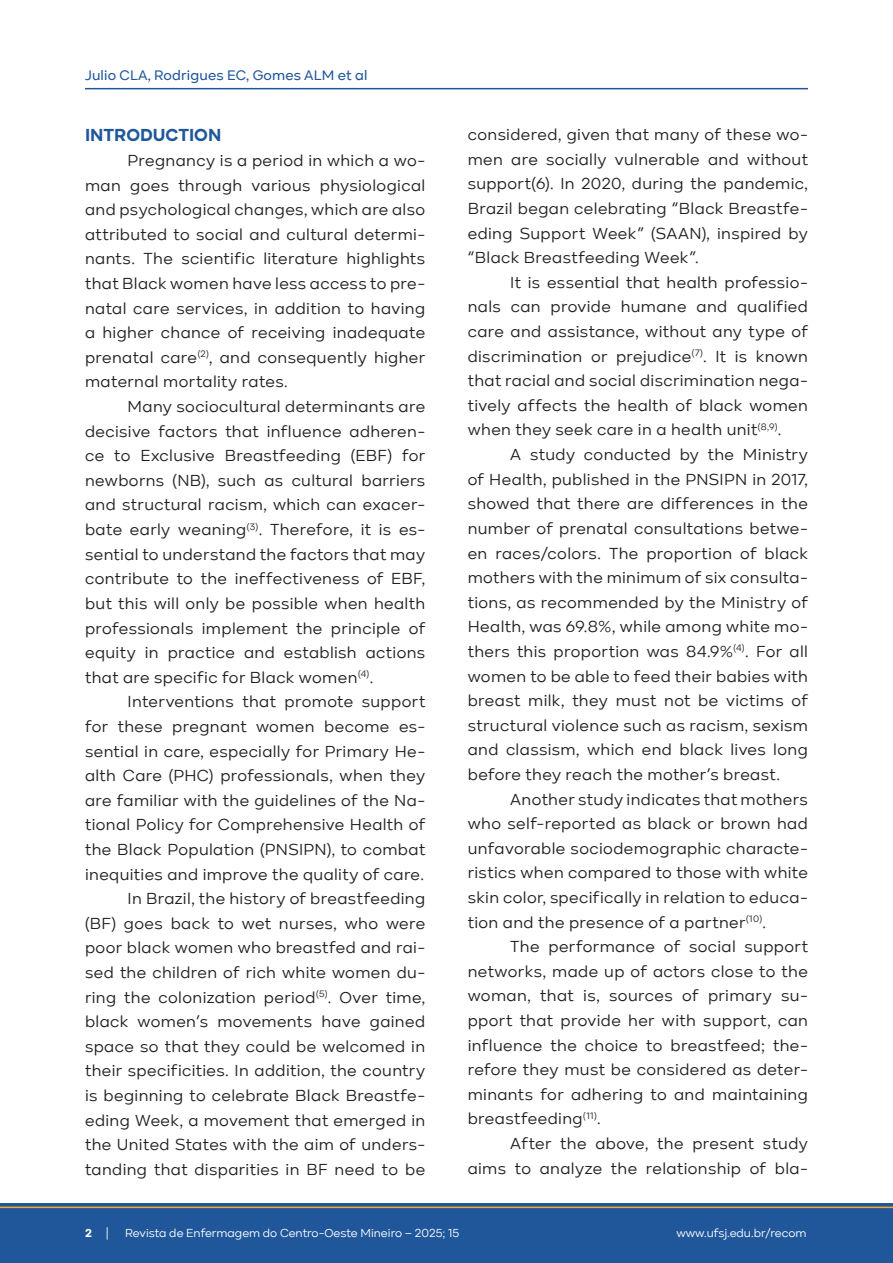
<style>
.page{position:relative;width:893px;height:1263px;background:#fff}
.page>*{position:absolute;margin:0;border:0;box-sizing:border-box;transform-origin:0 0}
.Tit_artigo{font:700 18px "Kinetika";color:#20579b}
.Texto_artigo{font:16.5px/24.6px "Kinetika";letter-spacing:.025em;color:#231f20;text-align:justify}
.t1{font:500 14.25px "Kinetika";letter-spacing:.01em;color:#20579b}
.t2{font:12px "Kinetika";color:#fff}
.t3{font:700 12px "Kinetika";color:#fff}
.s1{font-weight:400}
</style>
<div class="page">
<div style="left:0;top:1203px;width:893px;height:60px;background:#20579b"></div>
<hr style="left:0;top:1206px;width:893px;height:2px;background:#f9a42e">
<hr style="left:85px;top:88px;width:723px;height:1px;background:#20579b">
<p class="t1" style="left:85px;top:67px;width:284px">Julio CLA, Rodrigues EC, Gomes ALM et al</p>
<p class="Tit_artigo" style="left:85px;top:124px;width:138px">INTRODUCTION</p>
<p class="Texto_artigo" style="left:85px;top:148px;width:342px;text-indent:43px">Pregnancy is a period in which a wo&shy;man goes through various physiological and psychological changes, which are also attributed to social and cultural determi&shy;nants. The scientific literature highlights that Black women have less access to pre&shy;natal care services, in addition to having a higher chance of receiving inadequate prenatal care<sup>(2)</sup>, and consequently higher maternal mortality rates.</p>
<p class="Texto_artigo" style="left:85px;top:394px;width:342px;text-indent:43px">Many sociocultural determinants are decisive factors that influence adheren&shy;ce to Exclusive Breastfeeding (EBF) for newborns (NB), such as cultural barriers and structural racism, which can exacer&shy;bate early weaning<sup>(3)</sup>. Therefore, it is es&shy;sential to understand the factors that may contribute to the ineffectiveness of EBF, but this will only be possible when health professionals implement the principle of equity in practice and establish actions that are specific for Black women<sup>(4)</sup>.</p>
<p class="Texto_artigo" style="left:85px;top:689px;width:342px;text-indent:43px">Interventions that promote support for these pregnant women become es&shy;sential in care, especially for Primary He&shy;alth Care (PHC) professionals, when they are familiar with the guidelines of the Na&shy;tional Policy for Comprehensive Health of the Black Population (PNSIPN), to combat inequities and improve the quality of care.</p>
<p class="Texto_artigo" style="left:85px;top:886px;width:342px;text-indent:43px">In Brazil, the history of breastfeeding (BF) goes back to wet nurses, who were poor black women who breastfed and rai&shy;sed the children of rich white women du&shy;ring the colonization period<sup>(5)</sup>. Over time, black women’s movements have gained space so that they could be welcomed in their specificities. In addition, the country is beginning to celebrate Black Breastfe&shy;eding Week, a movement that emerged in the United States with the aim of unders&shy;tanding that disparities in BF need to be</p>
<p class="Texto_artigo" style="left:468px;top:122px;width:342px">considered, given that many of these wo&shy;men are socially vulnerable and without support(6). In 2020, during the pandemic, Brazil began celebrating “Black Breastfe&shy;eding Support Week” (SAAN), inspired by “Black Breastfeeding Week”.</p>
<p class="Texto_artigo" style="left:468px;top:270px;width:342px;text-indent:43px">It is essential that health professio&shy;nals can provide humane and qualified care and assistance, without any type of discrimination or prejudice<sup>(7)</sup>. It is known that racial and social discrimination nega&shy;tively affects the health of black women when they seek care in a health unit<sup>(8,9)</sup>.</p>
<p class="Texto_artigo" style="left:468px;top:442px;width:342px;text-indent:43px">A study conducted by the Ministry of Health, published in the PNSIPN in 2017, showed that there are differences in the number of prenatal consultations betwe&shy;en races/colors. The proportion of black mothers with the minimum of six consulta&shy;tions, as recommended by the Ministry of Health, was 69.8%, while among white mo&shy;thers this proportion was 84.9%<sup>(4)</sup>. For all women to be able to feed their babies with breast milk, they must not be victims of structural violence such as racism, sexism and classism, which end black lives long before they reach the mother’s breast.</p>
<p class="Texto_artigo" style="left:468px;top:787px;width:342px;text-indent:43px">Another study indicates that mothers who self-reported as black or brown had unfavorable sociodemographic characte&shy;ristics when compared to those with white skin color, specifically in relation to educa&shy;tion and the presence of a partner<sup>(10)</sup>.</p>
<p class="Texto_artigo" style="left:468px;top:934px;width:342px;text-indent:43px">The performance of social support networks, made up of actors close to the woman, that is, sources of primary su&shy;pport that provide her with support, can influence the choice to breastfeed; the&shy;refore they must be considered as deter&shy;minants for adhering to and maintaining breastfeeding<sup>(11)</sup>.</p>
<p class="Texto_artigo" style="left:468px;top:1131px;width:342px;text-align:right">After the above, the present study<br>aims to analyze the relationship of bla-</p>
<p class="t3" style="left:85px;top:1225px;width:25px">2 <span class="s1">|</span></p>
<p class="t2" style="left:125px;top:1226px;width:336px">Revista de Enfermagem do Centro-Oeste Mineiro – 2025; 15</p>
<p class="t2" style="left:676px;top:1226px;width:132px">www.ufsj.edu.br/recom</p>
</div>
